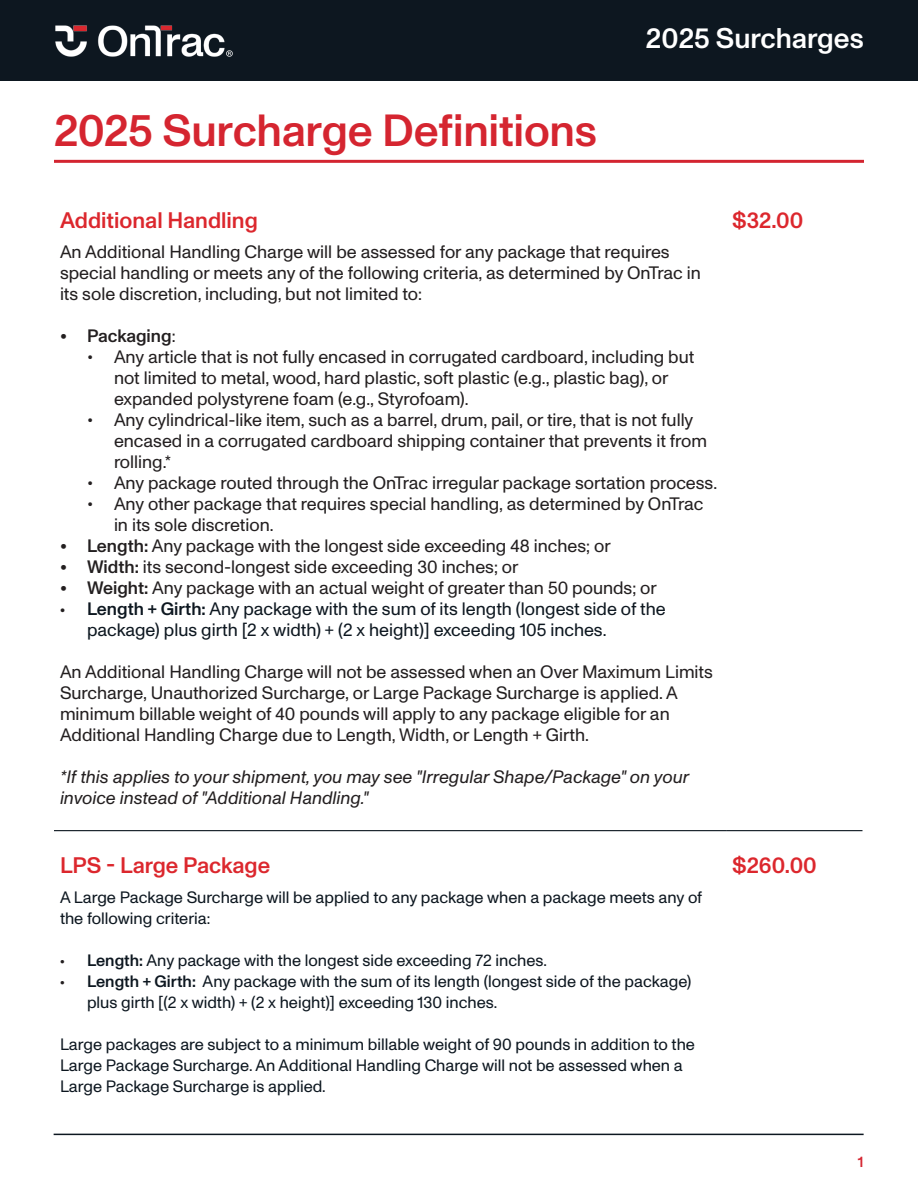
<style>
.page{position:relative;width:918px;height:1188px;background:#fff}
.page>*{position:absolute;margin:0;border:0;box-sizing:border-box;transform-origin:0 0}
.H2-Teal{font:500 45px "On Trac Monument Grotesk";letter-spacing:-.01em;color:#d52530}
.t1{font:500 28.5px "On Trac Monument Grotesk";color:#fff}
.t2{font:500 22.5px "On Trac Monument Grotesk";color:#dc272d}
.t3{font:18px/21px "On Trac Monument Grotesk";color:#231f20}
.t4{font:18px/21px "On Trac Monument Grotesk";color:#0d1720}
.t5{font:italic 18px/21px "On Trac Monument Grotesk";color:#231f20}
.t6{font:500 18px "On Trac Monument Grotesk";color:#231f20}
.t7{font:16.5px/21px "On Trac Monument Grotesk";color:#0d1720}
.t8{font:500 15px "On Trac Monument Grotesk";color:#d52530}
.s1{font-weight:400}
.s2{font-weight:500}
.s3{font-family:"Myriad Pro";color:#231f20}
</style>
<div class="page">
<div style="left:0;top:0;width:918px;height:81px;background:#0d1720"></div>
<hr style="left:54px;top:1134px;width:810px;height:1px;background:#0d1720">
<img style="left:55px;top:25px;width:178px;height:32px">
<hr style="left:54px;top:160px;width:810px;height:3px;background:#d32430">
<hr style="left:54px;top:830px;width:672px;height:1px;background:#0d1720">
<hr style="left:726px;top:830px;width:136px;height:1px;background:#0d1720">
<p class="H2-Teal" style="left:54px;top:104px;width:545px">2025 Surcharge Definitions</p>
<h2 class="t1" style="left:646px;top:22px;width:220px">2025 Surcharges</h2>
<p class="t2" style="left:60px;top:207px;width:199px">Additional Handling</p>
<p class="t3" style="left:60px;top:241px;width:642px">An Additional Handling Charge will be assessed for any package that requires special handling or meets any of the following criteria, as determined by OnTrac in its sole discretion, including, but not limited to:</p>
<p class="t6" style="left:60px;top:325px;width:117px">• Packaging<span class="s1">:</span></p>
<p class="t3" style="left:114px;top:346px;width:582px;text-indent:-27px">• Any article that is not fully encased in corrugated cardboard, including but not limited to metal, wood, hard plastic, soft plastic (e.g., plastic bag), or expanded polystyrene foam (e.g., Styrofoam).</p>
<p class="t3" style="left:114px;top:409px;width:595px;text-indent:-27px">• Any cylindrical-like item, such as a barrel, drum, pail, or tire, that is not fully encased in a corrugated cardboard shipping container that prevents it from rolling.*</p>
<p class="t3" style="left:87px;top:472px;width:632px">• Any package routed through the OnTrac irregular package sortation process.</p>
<p class="t3" style="left:114px;top:493px;width:591px;text-indent:-27px">• Any other package that requires special handling, as determined by OnTrac in its sole discretion.</p>
<p class="t3" style="left:60px;top:535px;width:552px"><span class="s2">• Length:</span> Any package with the longest side exceeding 48 inches; or</p>
<p class="t3" style="left:60px;top:556px;width:460px"><span class="s2">• Width:</span> its second-longest side exceeding 30 inches; or</p>
<p class="t3" style="left:60px;top:577px;width:598px"><span class="s2">• Weight:</span> Any package with an actual weight of greater than 50 pounds; or</p>
<p class="t4" style="left:87px;top:598px;width:580px;text-indent:-27px"><span class="s3">•</span> <span class="s2">Length + Girth:</span> Any package with the sum of its length (longest side of the package) plus girth [2 x width) + (2 x height)] exceeding 105 inches.</p>
<p class="t3" style="left:60px;top:661px;width:654px">An Additional Handling Charge will not be assessed when an Over Maximum Limits Surcharge, Unauthorized Surcharge, or Large Package Surcharge is applied. A minimum billable weight of 40 pounds will apply to any package eligible for an Additional Handling Charge due to Length, Width, or Length + Girth.</p>
<p class="t5" style="left:60px;top:766px;width:631px">*If this applies to your shipment, you may see "Irregular Shape/Package" on your invoice instead of "Additional Handling."</p>
<p class="t2" style="left:732px;top:207px;width:73px">$32.00</p>
<p class="t2" style="left:60px;top:852px;width:212px">LPS - Large Package</p>
<p class="t7" style="left:60px;top:886px;width:644px">A Large Package Surcharge will be applied to any package when a package meets any of the following criteria:</p>
<p class="t7" style="left:60px;top:949px;width:488px"><span class="s3">•</span> <span class="s2">Length:</span> Any package with the longest side exceeding 72 inches.</p>
<p class="t7" style="left:87px;top:970px;width:606px;text-indent:-27px"><span class="s3">•</span> <span class="s2">Length + Girth:</span> Any package with the sum of its length (longest side of the package) plus girth [(2 x width) + (2 x height)] exceeding 130 inches.</p>
<p class="t7" style="left:60px;top:1033px;width:637px">Large packages are subject to a minimum billable weight of 90 pounds in addition to the<br>Large Package Surcharge. An Additional Handling Charge will not be assessed when a<br>Large Package Surcharge is applied.</p>
<p class="t2" style="left:732px;top:852px;width:86px">$260.00</p>
<p class="t8" style="left:858px;top:1153px;width:7px">1</p>
</div>
